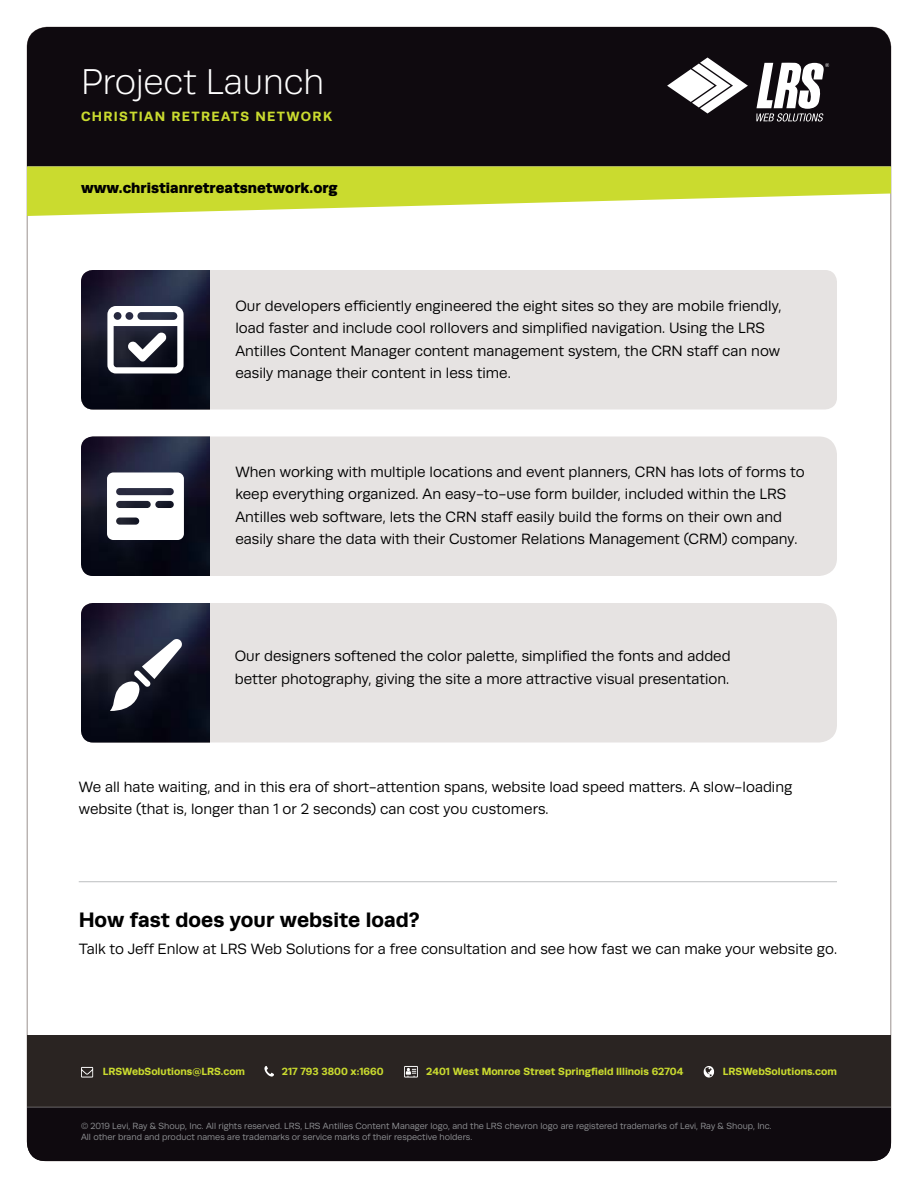
<style>
.page{position:relative;width:918px;height:1188px;background:#fff}
.page>*{position:absolute;margin:0;border:0;box-sizing:border-box;transform-origin:0 0}
.t1{font:300 36px "Runda";color:#fff}
.t2{font:700 21px "Runda";color:#000}
.t3{font:15px/22.5px "Runda";color:#000}
.t4{font:900 15px "Runda";color:#000}
.t5{font:700 13.5px "Runda";letter-spacing:.1em;color:#cadb2f}
.t6{font:700 10.5px "Runda";color:#cadb2f}
.t7{font:9px/10.8px "Runda";color:#939598}
</style>
<div class="page">
<div style="left:27px;top:27px;width:864px;height:139px;background:#0f0a0f"></div>
<svg style="left:667px;top:58px;width:81px;height:55px"></svg>
<svg style="left:756px;top:63px;width:73px;height:59px"></svg>
<svg style="left:27px;top:166px;width:864px;height:50px"></svg>
<div style="left:27px;top:1035px;width:864px;height:72px;background:#2a2422"></div>
<svg style="left:264px;top:1066px;width:10px;height:11px"></svg>
<svg style="left:704px;top:1066px;width:10px;height:12px"></svg>
<svg style="left:404px;top:1066px;width:14px;height:12px"></svg>
<svg style="left:81px;top:1067px;width:12px;height:11px"></svg>
<div style="left:27px;top:1108px;width:864px;height:53px;background:#0f0a0f"></div>
<div style="left:81px;top:270px;width:756px;height:140px;background:#e6e3e2;border-radius:12px"></div>
<div style="left:81px;top:436px;width:756px;height:140px;background:#e6e3e2;border-radius:18px"></div>
<div style="left:81px;top:603px;width:756px;height:139px;background:#e6e3e2;border-radius:18px"></div>
<hr style="left:79px;top:881px;width:758px;height:1px;background:#bcbec0">
<svg style="left:81px;top:270px;width:129px;height:140px;background:#373848"></svg>
<svg style="left:81px;top:436px;width:129px;height:140px;background:#4d4e5c"></svg>
<svg style="left:81px;top:603px;width:129px;height:139px;background:#262839"></svg>
<h1 class="t1" style="left:81px;top:63px;width:245px">Project Launch</h1>
<p class="t5" style="left:81px;top:109px;width:253px">CHRISTIAN RETREATS NETWORK</p>
<p class="t4" style="left:81px;top:179px;width:258px">www.christianretreatsnetwork.org</p>
<p class="t3" style="left:236px;top:295px;width:547px">Our developers efficiently engineered the eight sites so they are mobile friendly, load faster and include cool rollovers and simplified navigation. Using the LRS Antilles Content Manager content management system, the CRN staff can now easily manage their content in less time.</p>
<p class="t3" style="left:236px;top:461px;width:571px">When working with multiple locations and event planners, CRN has lots of forms to keep everything organized. An easy-to-use form builder, included within the LRS Antilles web software, lets the CRN staff easily build the forms on their own and easily share the data with their Customer Relations Management (CRM) company.</p>
<p class="t3" style="left:235px;top:645px;width:497px">Our designers softened the color palette, simplified the fonts and added better photography, giving the site a more attractive visual presentation.</p>
<p class="t3" style="left:79px;top:776px;width:715px">We all hate waiting, and in this era of short-attention spans, website load speed matters. A slow-loading website (that is, longer than 1 or 2 seconds) can cost you customers.</p>
<h2 class="t2" style="left:79px;top:907px;width:343px">How fast does your website load?</h2>
<p class="t3" style="left:79px;top:938px;width:760px">Talk to Jeff Enlow at LRS Web Solutions for a free consultation and see how fast we can make your website go.</p>
<p class="t6" style="left:103px;top:1066px;width:144px">LRSWebSolutions@LRS.com</p>
<p class="t6" style="left:282px;top:1066px;width:103px">217 793 3800 x:1660</p>
<p class="t6" style="left:426px;top:1066px;width:259px">2401 West Monroe Street Springfield Illinois 62704</p>
<p class="t6" style="left:723px;top:1066px;width:115px">LRSWebSolutions.com</p>
<p class="t7" style="left:81px;top:1121px;width:692px">© 2019 Levi, Ray &amp; Shoup, Inc. All rights reserved. LRS, LRS Antilles Content Manager logo, and the LRS chevron logo are registered trademarks of Levi, Ray &amp; Shoup, Inc.<br>All other brand and product names are trademarks or service marks of their respective holders.</p>
</div>
